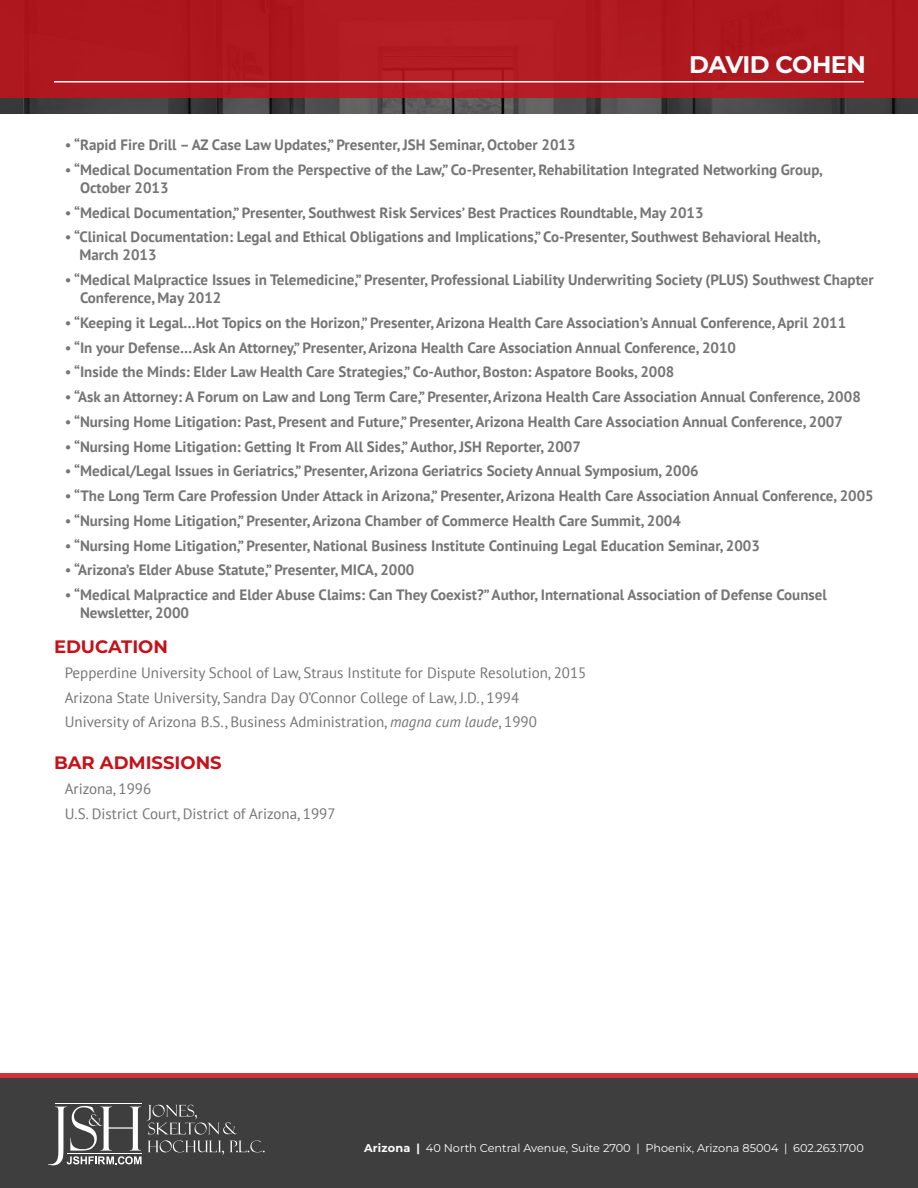
<style>
.page{position:relative;width:918px;height:1188px;background:#fff}
.page>*{position:absolute;margin:0;border:0;box-sizing:border-box;transform-origin:0 0}
.t1{font:700 24px "Montserrat";letter-spacing:-.025em;color:#fff}
.t2{font:700 18px "Montserrat";color:#c4121a}
.Bulleted_List{font:700 15px/18px "PT Sans";color:#747574}
.t3{font:15px "PT Sans";color:#747574}
.t4{font:11.25px "Montserrat";color:#fff}
.s1{font-weight:400}
.s2{font-style:italic}
.s3{font-weight:700}
</style>
<div class="page">
<img style="left:0;top:97px;width:918px;height:16px">
<div style="left:0;top:0;width:918px;height:97px;background:#af191f"></div>
<hr style="left:54px;top:81px;width:810px;height:2px;background:#fff">
<div style="left:0;top:1078px;width:918px;height:110px;background:#3e3e3f"></div>
<div style="left:0;top:1073px;width:918px;height:5px;background:#d13238"></div>
<hr style="left:55px;top:1103px;width:87px;height:1px;background:#fff">
<svg style="left:48px;top:1105px;width:217px;height:60px"></svg>
<p class="t1" style="left:689px;top:49px;width:178px">DAVID COHEN</p>
<p class="Bulleted_List" style="left:65px;top:135px;width:512px"><span class="s1">•</span> “Rapid Fire Drill – AZ Case Law Updates,” Presenter, JSH Seminar, October 2013</p>
<p class="Bulleted_List" style="left:80px;top:160px;width:744px;text-indent:-15px"><span class="s1">•</span> “Medical Documentation From the Perspective of the Law,” Co-Presenter, Rehabilitation Integrated Networking Group,<br>October 2013</p>
<p class="Bulleted_List" style="left:65px;top:203px;width:640px"><span class="s1">•</span> “Medical Documentation,” Presenter, Southwest Risk Services’ Best Practices Roundtable, May 2013</p>
<p class="Bulleted_List" style="left:79px;top:228px;width:743px;text-indent:-15px"><span class="s1">•</span> “Clinical Documentation: Legal and Ethical Obligations and Implications,” Co-Presenter, Southwest Behavioral Health,<br>March 2013</p>
<p class="Bulleted_List" style="left:80px;top:270px;width:795px;text-indent:-15px"><span class="s1">•</span> “Medical Malpractice Issues in Telemedicine,” Presenter, Professional Liability Underwriting Society (PLUS) Southwest Chapter<br>Conference, May 2012</p>
<p class="Bulleted_List" style="left:65px;top:313px;width:783px"><span class="s1">•</span> “Keeping it Legal…Hot Topics on the Horizon,” Presenter, Arizona Health Care Association’s Annual Conference, April 2011</p>
<p class="Bulleted_List" style="left:65px;top:338px;width:673px"><span class="s1">•</span> “In your Defense…Ask An Attorney,” Presenter, Arizona Health Care Association Annual Conference, 2010</p>
<p class="Bulleted_List" style="left:65px;top:363px;width:611px"><span class="s1">•</span> “Inside the Minds: Elder Law Health Care Strategies,” Co-Author, Boston: Aspatore Books, 2008</p>
<p class="Bulleted_List" style="left:65px;top:387px;width:798px"><span class="s1">•</span> “Ask an Attorney: A Forum on Law and Long Term Care,” Presenter, Arizona Health Care Association Annual Conference, 2008</p>
<p class="Bulleted_List" style="left:65px;top:412px;width:780px"><span class="s1">•</span> “Nursing Home Litigation: Past, Present and Future,” Presenter, Arizona Health Care Association Annual Conference, 2007</p>
<p class="Bulleted_List" style="left:65px;top:437px;width:518px"><span class="s1">•</span> “Nursing Home Litigation: Getting It From All Sides,” Author, JSH Reporter, 2007</p>
<p class="Bulleted_List" style="left:65px;top:462px;width:635px"><span class="s1">•</span> “Medical/Legal Issues in Geriatrics,” Presenter, Arizona Geriatrics Society Annual Symposium, 2006</p>
<p class="Bulleted_List" style="left:65px;top:486px;width:810px"><span class="s1">•</span> “The Long Term Care Profession Under Attack in Arizona,” Presenter, Arizona Health Care Association Annual Conference, 2005</p>
<p class="Bulleted_List" style="left:65px;top:511px;width:618px"><span class="s1">•</span> “Nursing Home Litigation,” Presenter, Arizona Chamber of Commerce Health Care Summit, 2004</p>
<p class="Bulleted_List" style="left:65px;top:536px;width:697px"><span class="s1">•</span> “Nursing Home Litigation,” Presenter, National Business Institute Continuing Legal Education Seminar, 2003</p>
<p class="Bulleted_List" style="left:65px;top:561px;width:351px"><span class="s1">•</span> “Arizona’s Elder Abuse Statute,” Presenter, MICA, 2000</p>
<p class="Bulleted_List" style="left:80px;top:585px;width:748px;text-indent:-15px"><span class="s1">•</span> “Medical Malpractice and Elder Abuse Claims: Can They Coexist?” Author, International Association of Defense Counsel<br>Newsletter, 2000</p>
<p class="t2" style="left:54px;top:635px;width:115px">EDUCATION</p>
<p class="t3" style="left:65px;top:663px;width:523px">Pepperdine University School of Law, Straus Institute for Dispute Resolution, 2015</p>
<p class="t3" style="left:65px;top:688px;width:456px">Arizona State University, Sandra Day O’Connor College of Law, J.D., 1994</p>
<p class="t3" style="left:65px;top:712px;width:474px">University of Arizona B.S., Business Administration, <span class="s2">magna cum laude</span>, 1990</p>
<p class="t2" style="left:54px;top:751px;width:169px">BAR ADMISSIONS</p>
<p class="t3" style="left:65px;top:779px;width:88px">Arizona, 1996</p>
<p class="t3" style="left:65px;top:804px;width:272px">U.S. District Court, District of Arizona, 1997</p>
<p class="t4" style="left:364px;top:1141px;width:501px"><span class="s3">Arizona |</span> 40 North Central Avenue, Suite 2700 | Phoenix, Arizona 85004 | 602.263.1700</p>
</div>
